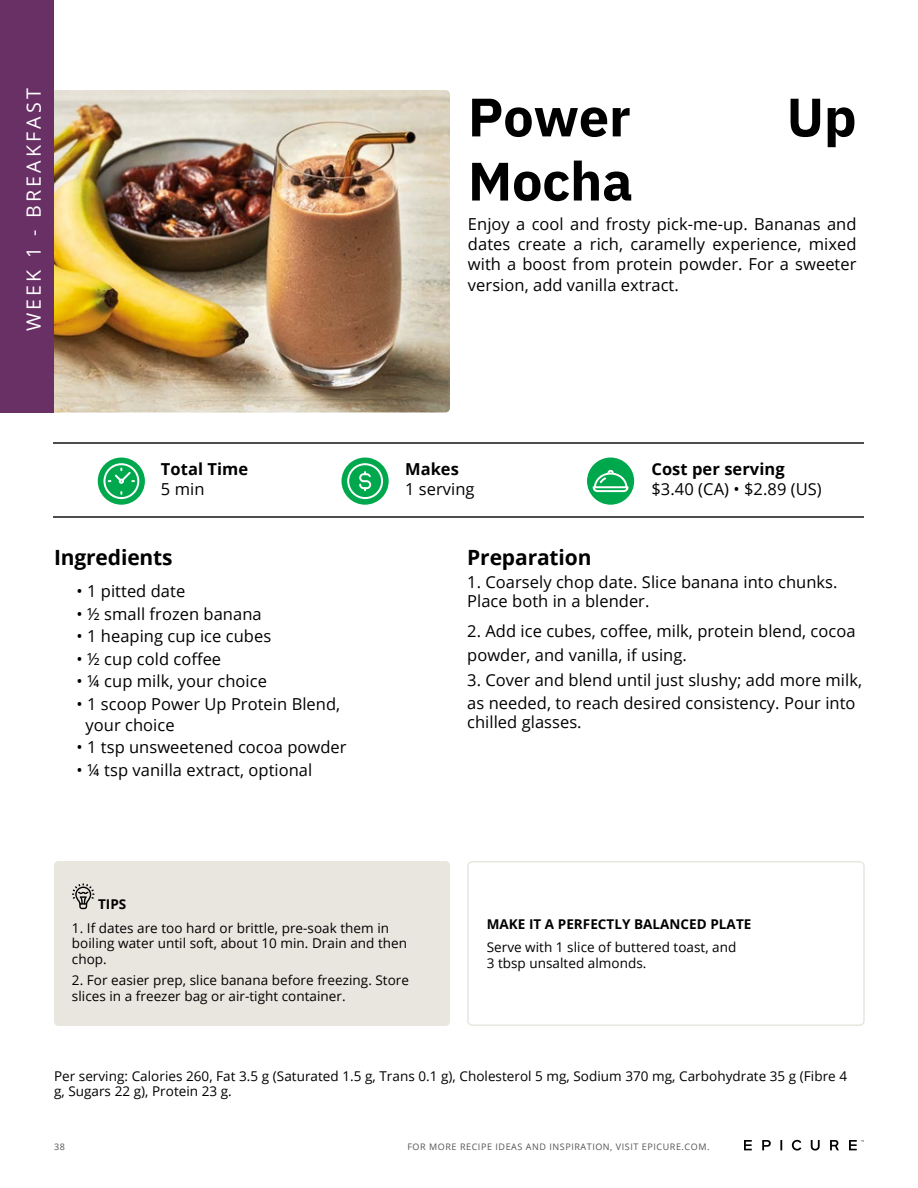
<style>
.page{position:relative;width:918px;height:1188px;background:#fff}
.page>*{position:absolute;margin:0;border:0;box-sizing:border-box;transform-origin:0 0}
.t1{font:700 54px "IBM Plex Sans";letter-spacing:-.005em;color:#000}
.t2{font:700 21px "Open Sans";letter-spacing:-.005em;color:#000}
.t3{font:19.65px "Open Sans";letter-spacing:.16em;color:#fff}
.t4{font:16.5px/20.2px "Open Sans";letter-spacing:.005em;color:#000}
.t5{font:700 16.5px/19.2px "Open Sans";letter-spacing:.005em;color:#000}
.t6{font:13.5px/15.8px "Open Sans";letter-spacing:.005em;color:#000}
.t7{font:700 13.5px "Open Sans";color:#000}
.t8{font:9px "Open Sans";letter-spacing:.065em;color:#535454}
.s1{font-weight:400}
.s2{font-weight:700}
</style>
<div class="page">
<img style="left:54px;top:90px;width:396px;height:323px">
<div style="left:0;top:0;width:54px;height:412px;background:#693066"></div>
<div style="left:54px;top:861px;width:396px;height:165px;background:#e9e5df;border-radius:4px"></div>
<svg style="left:72px;top:883px;width:22px;height:26px"></svg>
<svg style="left:467px;top:861px;width:398px;height:165px"></svg>
<hr style="left:54px;top:517px;width:810px;height:1px;background:#4e4d4b">
<div style="left:98px;top:458px;width:47px;height:47px;background:#00a84d;border-radius:50%"></div>
<svg style="left:103px;top:463px;width:36px;height:36px"></svg>
<div style="left:342px;top:458px;width:47px;height:47px;background:#00a84d;border-radius:50%"></div>
<svg style="left:347px;top:463px;width:36px;height:36px"></svg>
<div style="left:587px;top:458px;width:47px;height:47px;background:#00a84d;border-radius:50%"></div>
<svg style="left:593px;top:470px;width:36px;height:22px"></svg>
<hr style="left:54px;top:443px;width:810px;height:1px;background:#4e4d4b">
<svg style="left:744px;top:1140px;width:8px;height:10px"></svg>
<svg style="left:762px;top:1140px;width:9px;height:10px"></svg>
<svg style="left:780px;top:1140px;width:2px;height:10px"></svg>
<svg style="left:811px;top:1140px;width:9px;height:11px"></svg>
<svg style="left:830px;top:1140px;width:9px;height:10px"></svg>
<svg style="left:849px;top:1140px;width:15px;height:10px"></svg>
<svg style="left:792px;top:1140px;width:9px;height:11px"></svg>
<h3 class="t3" style="left:20px;top:331px;width:245px;rotate:-90deg">WEEK 1 - BREAKFAST</h3>
<h3 class="t1" style="left:468px;top:81px;width:164px">Power</h3>
<h3 class="t1" style="left:787px;top:81px;width:72px">Up</h3>
<h3 class="t1" style="left:468px;top:145px;width:166px">Mocha</h3>
<h3 class="t4" style="left:468px;top:213px;width:390px;text-align:justify">Enjoy a cool and frosty pick-me-up. Bananas and dates create a rich, caramelly experience, mixed with a boost from protein powder. For a sweeter version, add vanilla extract.</h3>
<h3 class="t5" style="left:161px;top:459px;width:89px">Total Time<br><span class="s1">5 min</span></h3>
<h4 class="t4" style="left:405px;top:459px;width:71px;line-height:19.2px"><span class="s2">Makes<br></span>1 serving</h4>
<h5 class="t4" style="left:651px;top:459px;width:172px;line-height:19.2px"><span class="s2">Cost per serving </span>$3.40 (CA) • $2.89 (US)</h5>
<h3 class="t2" style="left:54px;top:543px;width:120px">Ingredients</h3>
<h2 class="t2" style="left:467px;top:543px;width:126px">Preparation</h2>
<h2 class="t4" style="left:467px;top:572px;width:372px;line-height:19.2px">1. Coarsely chop date. Slice banana into chunks.<br>Place both in a blender.</h2>
<h2 class="t4" style="left:467px;top:619px;width:390px;line-height:23.7px">2. Add ice cubes, coffee, milk, protein blend, cocoa powder, and vanilla, if using.</h2>
<h2 class="t4" style="left:467px;top:667px;width:396px;line-height:23.7px">3. Cover and blend until just slushy; add more milk, as needed, to reach desired consistency. Pour into</h2>
<h2 class="t4" style="left:467px;top:712px;width:116px">chilled glasses.</h2>
<h3 class="t4" style="left:76px;top:581px;width:110px">• 1 pitted date</h3>
<h3 class="t4" style="left:76px;top:603px;width:187px">• ½ small frozen banana</h3>
<h3 class="t4" style="left:76px;top:626px;width:196px">• 1 heaping cup ice cubes</h3>
<h3 class="t4" style="left:76px;top:648px;width:146px">• ½ cup cold coffee</h3>
<h3 class="t4" style="left:76px;top:671px;width:192px">• ¼ cup milk, your choice</h3>
<h3 class="t4" style="left:76px;top:693px;width:265px">• 1 scoop Power Up Protein Blend,</h3>
<h3 class="t4" style="left:85px;top:714px;width:91px">your choice</h3>
<h3 class="t4" style="left:76px;top:737px;width:272px">• 1 tsp unsweetened cocoa powder</h3>
<h3 class="t4" style="left:76px;top:759px;width:237px">• ¼ tsp vanilla extract, optional</h3>
<h5 class="t7" style="left:98px;top:894px;width:30px">TIPS</h5>
<h5 class="t6" style="left:72px;top:919px;width:337px">1. If dates are too hard or brittle, pre-soak them in boiling water until soft, about 10 min. Drain and then chop.</h5>
<h5 class="t6" style="left:72px;top:972px;width:339px">2. For easier prep, slice banana before freezing. Store slices in a freezer bag or air-tight container.</h5>
<p class="t6" style="left:487px;top:911px;width:266px;line-height:23.7px"><span class="s2">MAKE IT A PERFECTLY BALANCED PLATE<br></span>Serve with 1 slice of buttered toast, and</p>
<p class="t6" style="left:487px;top:955px;width:161px">3 tbsp unsalted almonds.</p>
<p class="t6" style="left:54px;top:1068px;width:795px">Per serving: Calories 260, Fat 3.5 g (Saturated 1.5 g, Trans 0.1 g), Cholesterol 5 mg, Sodium 370 mg, Carbohydrate 35 g (Fibre 4 g, Sugars 22 g), Protein 23 g.</p>
<p class="t8" style="left:54px;top:1140px;width:12px">38</p>
<h3 class="t8" style="left:407px;top:1140px;width:304px">FOR MORE RECIPE IDEAS AND INSPIRATION, VISIT EPICURE.COM.</h3>
</div>
